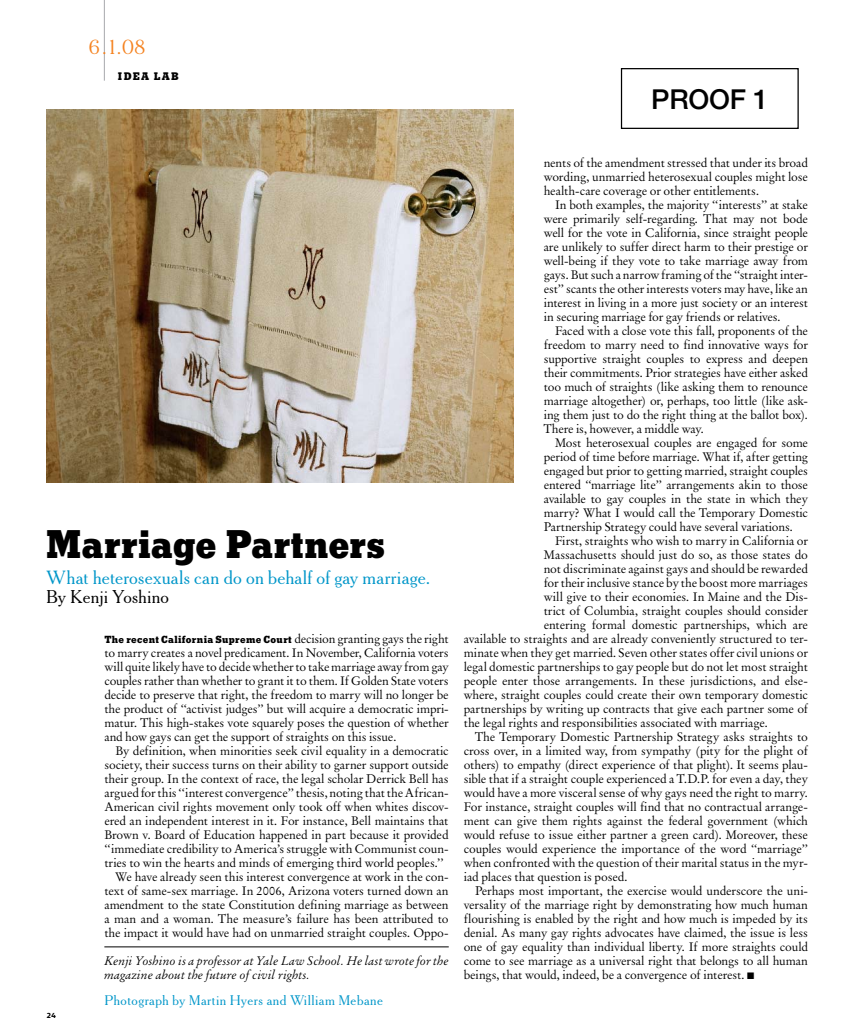
<style>
.page{position:relative;width:855px;height:1035px;background:#fff}
.page>*{position:absolute;margin:0;border:0;box-sizing:border-box;transform-origin:0 0}
.t1{font:800 38.75px "Stymie NYT";letter-spacing:.015em;color:#000}
.t2{font:500 27.5px "Helvetica Neue";letter-spacing:-.01em;color:#000}
.t3{font:300 23.75px "Cheltenham NYT Semi";color:#f5821f}
.t4{font:20.62px "Cheltenham NYT Roman";letter-spacing:.015em;color:#0096c9}
.t5{font:20px "Cheltenham NYT Roman";letter-spacing:.01em;color:#000}
.t6{font:15px "Cheltenham NYT Roman";letter-spacing:.035em;color:#0096c9}
.t7{font:12.38px/14px "Original Garamond BT";letter-spacing:-.015em;color:#000;text-align:justify}
.t8{font:italic 12.38px/14px "Original Garamond BT";letter-spacing:.01em;color:#000}
.t9{font:10.62px "Stymie NYT Extra Bold Text";letter-spacing:.115em;color:#000}
.t10{font:10px "Stymie NYT Extra Bold Text";letter-spacing:.035em;color:#000}
.t11{font:700 7.62px "Sunday NYT";color:#000}
.s1{font-family:"Original Garamond BT";font-size:12.38px}
</style>
<div class="page">
<img style="left:47px;top:109px;width:466px;height:373px">
<hr style="left:104px;top:0;width:1px;height:81px;background:#a7a9ac">
<hr style="left:104px;top:947px;width:345px;height:1px;background:#000">
<div style="left:621px;top:68px;width:178px;height:61px;border:1px solid #000"></div>
<h3 class="t3" style="left:88px;top:33px;width:58px">6.1.08</h3>
<p class="t9" style="left:118px;top:69px;width:62px">idea lab</p>
<h2 class="t2" style="left:651px;top:83px;width:119px">PROOF 1</h2>
<h1 class="t1" style="left:46px;top:519px;width:340px">Marriage Partners</h1>
<h3 class="t4" style="left:46px;top:565px;width:385px">∑hat heterosexuals can do on behalf of gay marriage.</h3>
<h3 class="t5" style="left:46px;top:585px;width:124px">By Kenji Yoshino</h3>
<p class="t10" style="left:104px;top:633px;width:346px">The recent California Supreme Court <span class="s1">decision granting gays the right</span></p>
<p class="t7" style="left:104px;top:645px;width:346px">to marry creates a novel predicament. In November, California voters will quite likely have to decide whether to take marriage away from gay couples rather than whether to grant it to them. If Golden State voters decide to preserve that right, the freedom to marry will no longer be the product of ‘‘activist judges’’ but will acquire a democratic impri&shy;matur. This high-stakes vote squarely poses the question of whether and how gays can get the support of straights on this issue.</p>
<p class="t7" style="left:116px;top:743px;width:335px">By definition, when minorities seek civil equality in a democratic</p>
<p class="t7" style="left:104px;top:757px;width:346px">society, their success turns on their ability to garner support outside</p>
<p class="t7" style="left:104px;top:771px;width:346px">their group. In the context of race, the legal scholar Derrick Bell has</p>
<p class="t7" style="left:104px;top:785px;width:346px">argued for this ‘‘interest convergence’’ thesis, noting that the African-</p>
<p class="t7" style="left:104px;top:799px;width:346px">American civil rights movement only took off when whites discov-</p>
<p class="t7" style="left:104px;top:813px;width:346px">ered an independent interest in it. For instance, Bell maintains that</p>
<p class="t7" style="left:104px;top:827px;width:346px">Brown v. Board of Education happened in part because it provided</p>
<p class="t7" style="left:104px;top:841px;width:346px">‘‘immediate credibility to America’s struggle with Communist coun-</p>
<p class="t7" style="left:104px;top:855px;width:341px">tries to win the hearts and minds of emerging third world peoples.’’</p>
<p class="t7" style="left:116px;top:869px;width:335px">We have already seen this interest convergence at work in the con-</p>
<p class="t7" style="left:104px;top:883px;width:346px">text of same-sex marriage. In 2006, Arizona voters turned down an</p>
<p class="t7" style="left:104px;top:897px;width:346px">amendment to the state Constitution defining marriage as between</p>
<p class="t7" style="left:104px;top:911px;width:346px">a man and a woman. The measure’s failure has been attributed to</p>
<p class="t7" style="left:104px;top:925px;width:346px">the impact it would have had on unmarried straight couples. Oppo-</p>
<p class="t11" style="left:47px;top:1011px;width:11px">24</p>
<p class="t8" style="left:104px;top:953px;width:346px">Kenji Yoshino is a professor at Yale Law School. He last wrote for the magazine about the future of civil rights.</p>
<p class="t6" style="left:104px;top:992px;width:280px">Photograph by Martin Hyers and William Mebane</p>
<p class="t7" style="left:544px;top:155px;width:266px">nents of the amendment stressed that under its broad wording, unmarried heterosexual couples might lose health-care coverage or other entitlements.</p>
<p class="t7" style="left:544px;top:197px;width:266px;text-indent:11px">In both examples, the majority ‘‘interests’’ at stake were primarily self-regarding. That may not bode well for the vote in California, since straight people are unlikely to suffer direct harm to their prestige or well-being if they vote to take marriage away from gays. But such a narrow framing of the ‘‘straight inter&shy;est’’ scants the other interests voters may have, like an interest in living in a more just society or an interest in securing marriage for gay friends or relatives.</p>
<p class="t7" style="left:544px;top:323px;width:266px;text-indent:11px">Faced with a close vote this fall, proponents of the freedom to marry need to find innovative ways for supportive straight couples to express and deepen their commitments. Prior strategies have either asked too much of straights (like asking them to renounce marriage altogether) or, perhaps, too little (like ask&shy;ing them just to do the right thing at the ballot box).<br>There is, however, a middle way.</p>
<p class="t7" style="left:544px;top:435px;width:266px;text-indent:11px">Most heterosexual couples are engaged for some period of time before marriage. What if, after getting engaged but prior to getting married, straight couples entered ‘‘marriage lite’’ arrangements akin to those available to gay couples in the state in which they marry? What I would call the Temporary Domestic Partnership Strategy could have several variations.</p>
<p class="t7" style="left:555px;top:533px;width:255px">First, straights who wish to marry in California or</p>
<p class="t7" style="left:544px;top:547px;width:266px">Massachusetts should just do so, as those states do</p>
<p class="t7" style="left:544px;top:561px;width:266px">not discriminate against gays and should be rewarded</p>
<p class="t7" style="left:544px;top:575px;width:266px">for their inclusive stance by the boost more marriages</p>
<p class="t7" style="left:544px;top:589px;width:266px">will give to their economies. In Maine and the Dis-</p>
<p class="t7" style="left:544px;top:603px;width:266px">trict of Columbia, straight couples should consider</p>
<p class="t7" style="left:544px;top:617px;width:266px">entering formal domestic partnerships, which are</p>
<p class="t7" style="left:464px;top:631px;width:346px">available to straights and are already conveniently structured to ter-</p>
<p class="t7" style="left:464px;top:645px;width:346px">minate when they get married. Seven other states offer civil unions or</p>
<p class="t7" style="left:464px;top:659px;width:346px">legal domestic partnerships to gay people but do not let most straight</p>
<p class="t7" style="left:464px;top:673px;width:346px">people enter those arrangements. In these jurisdictions, and else-</p>
<p class="t7" style="left:464px;top:687px;width:346px">where, straight couples could create their own temporary domestic</p>
<p class="t7" style="left:464px;top:701px;width:346px">partnerships by writing up contracts that give each partner some of</p>
<p class="t7" style="left:464px;top:715px;width:306px">the legal rights and responsibilities associated with marriage.</p>
<p class="t7" style="left:475px;top:729px;width:335px">The Temporary Domestic Partnership Strategy asks straights to</p>
<p class="t7" style="left:464px;top:743px;width:346px">cross over, in a limited way, from sympathy (pity for the plight of</p>
<p class="t7" style="left:464px;top:757px;width:346px">others) to empathy (direct experience of that plight). It seems plau-</p>
<p class="t7" style="left:464px;top:771px;width:346px">sible that if a straight couple experienced a T.D.P. for even a day, they</p>
<p class="t7" style="left:464px;top:785px;width:346px">would have a more visceral sense of why gays need the right to marry.</p>
<p class="t7" style="left:464px;top:799px;width:346px">For instance, straight couples will find that no contractual arrange-</p>
<p class="t7" style="left:464px;top:813px;width:346px">ment can give them rights against the federal government (which</p>
<p class="t7" style="left:464px;top:827px;width:346px">would refuse to issue either partner a green card). Moreover, these</p>
<p class="t7" style="left:464px;top:841px;width:346px">couples would experience the importance of the word ‘‘marriage’’</p>
<p class="t7" style="left:464px;top:855px;width:346px">when confronted with the question of their marital status in the myr-</p>
<p class="t7" style="left:464px;top:869px;width:165px">iad places that question is posed.</p>
<p class="t7" style="left:475px;top:883px;width:335px">Perhaps most important, the exercise would underscore the uni-</p>
<p class="t7" style="left:464px;top:897px;width:346px">versality of the marriage right by demonstrating how much human</p>
<p class="t7" style="left:464px;top:911px;width:346px">flourishing is enabled by the right and how much is impeded by its</p>
<p class="t7" style="left:464px;top:925px;width:346px">denial. As many gay rights advocates have claimed, the issue is less</p>
<p class="t7" style="left:464px;top:939px;width:346px">one of gay equality than individual liberty. If more straights could</p>
<p class="t7" style="left:464px;top:953px;width:346px">come to see marriage as a universal right that belongs to all human</p>
<p class="t7" style="left:464px;top:967px;width:292px">beings, that would, indeed, be a convergence of interest. ■</p>
</div>
